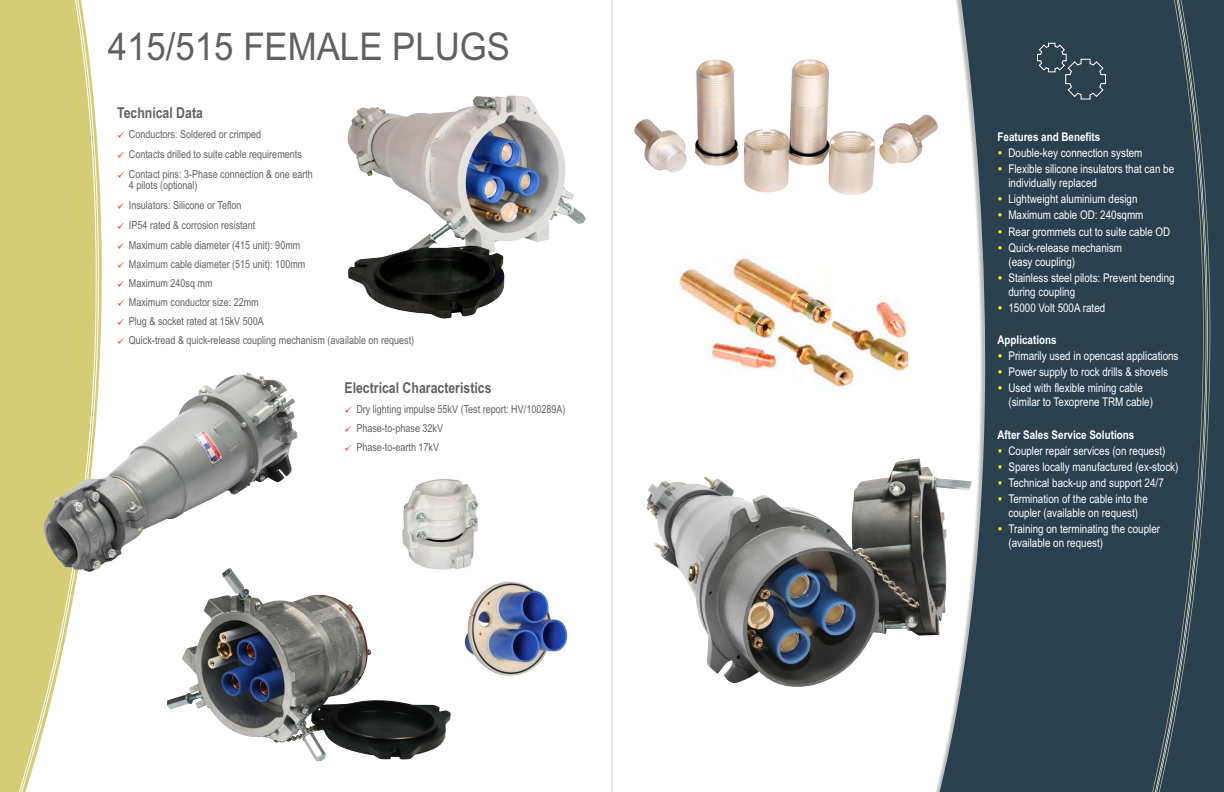
<style>
.page{position:relative;width:1224px;height:792px;background:#fff}
.page>*{position:absolute;margin:0;border:0;box-sizing:border-box;transform-origin:0 0}
.t1{font:38.3px "Arial";color:#616161;scale:.91 1}
.t2{font:700 15px "Arial Narrow";color:#616161}
.t3{font:12px/16.1px "Arial Narrow";color:#fff}
.t4{font:700 12px "Arial Narrow";color:#fff}
.t5{font:11px/19px "Arial Narrow";color:#616161}
.t6{font:9.4px/19px "Wingdings";color:#ed3338;text-align:justify}
</style>
<div class="page">
<svg style="left:0;top:0;width:121px;height:792px"></svg>
<svg style="left:936px;top:0;width:213px;height:792px;background:#435764"></svg>
<hr style="left:15px;top:0;width:2px;height:792px;background:#d6cc75">
<svg style="left:17px;top:0;width:82px;height:792px"></svg>
<svg style="left:1149px;top:0;width:75px;height:792px;background:#2f4552"></svg>
<img style="left:402px;top:478px;width:77px;height:92px">
<hr style="left:612px;top:0;width:1px;height:792px;background:#d6d4cc">
<img style="left:675px;top:254px;width:234px;height:135px">
<img style="left:634px;top:48px;width:316px;height:159px">
<img style="left:347px;top:95px;width:238px;height:224px">
<svg style="left:1037px;top:42px;width:69px;height:58px;background:#384e5c"></svg>
<img style="left:646px;top:458px;width:326px;height:232px">
<img style="left:54px;top:372px;width:244px;height:182px">
<img style="left:464px;top:581px;width:104px;height:95px">
<img style="left:168px;top:568px;width:283px;height:194px">
<svg style="left:998px;top:151px;width:4px;height:4px"></svg>
<svg style="left:998px;top:167px;width:4px;height:4px"></svg>
<svg style="left:998px;top:197px;width:4px;height:4px"></svg>
<svg style="left:998px;top:214px;width:4px;height:3px"></svg>
<svg style="left:998px;top:230px;width:4px;height:3px"></svg>
<svg style="left:998px;top:246px;width:4px;height:3px"></svg>
<svg style="left:998px;top:276px;width:4px;height:3px"></svg>
<svg style="left:998px;top:306px;width:4px;height:3px"></svg>
<svg style="left:998px;top:354px;width:4px;height:4px"></svg>
<svg style="left:998px;top:370px;width:4px;height:4px"></svg>
<svg style="left:998px;top:386px;width:4px;height:4px"></svg>
<svg style="left:998px;top:449px;width:4px;height:3px"></svg>
<svg style="left:998px;top:465px;width:4px;height:3px"></svg>
<svg style="left:998px;top:481px;width:4px;height:3px"></svg>
<svg style="left:998px;top:497px;width:4px;height:3px"></svg>
<svg style="left:998px;top:527px;width:4px;height:4px"></svg>
<h1 class="t1" style="left:108px;top:33px;width:443px">415/515 FEMALE PLUGS</h1>
<p class="t2" style="left:117px;top:107px;width:87px">Technical Data</p>
<p class="t5" style="left:129px;top:125px;width:186px;line-height:20px">Conductors: Soldered or crimped<br>Contacts drilled to suite cable requirements<br>Contact pins: 3-Phase connection &amp; one earth</p>
<p class="t5" style="left:129px;top:176px;width:128px;line-height:20px">4 pilots (optional)<br>Insulators: Silicone or Teflon<br>IP54 rated &amp; corrosion resistant</p>
<p class="t5" style="left:129px;top:256px;width:287px">Maximum cable diameter (515 unit): 100mm<br>Maximum 240sq mm<br>Maximum conductor size: 22mm<br>Plug &amp; socket rated at 15kV 500A<br>Quick-tread &amp; quick-release coupling mechanism (available on request)</p>
<p class="t6" style="left:117px;top:126px;width:9px;line-height:20px">✓ ✓ ✓</p>
<p class="t6" style="left:117px;top:197px;width:9px;line-height:20px">✓ ✓ ✓</p>
<p class="t6" style="left:117px;top:257px;width:9px">✓ ✓ ✓ ✓ ✓</p>
<p class="t5" style="left:129px;top:237px;width:173px">Maximum cable diameter (415 unit): 90mm</p>
<p class="t2" style="left:345px;top:382px;width:148px">Electrical Characteristics</p>
<p class="t6" style="left:345px;top:401px;width:9px">✓ ✓ ✓</p>
<p class="t5" style="left:356px;top:400px;width:211px">Dry lighting impulse 55kV (Test report: HV/100289A)<br>Phase-to-phase 32kV<br>Phase-to-earth 17kV</p>
<p class="t4" style="left:998px;top:132px;width:104px">Features and Benefits</p>
<p class="t3" style="left:1008px;top:146px;width:167px">Double-key connection system<br>Flexible silicone insulators that can be</p>
<p class="t3" style="left:1008px;top:176px;width:163px">individually replaced<br>Lightweight aluminium design<br>Maximum cable OD: 240sqmm<br>Rear grommets cut to suite cable OD<br>Quick-release mechanism</p>
<p class="t3" style="left:1008px;top:254px;width:168px">(easy coupling)<br>Stainless steel pilots: Prevent bending</p>
<p class="t3" style="left:1008px;top:285px;width:98px">during coupling<br>15000 Volt 500A rated</p>
<p class="t4" style="left:998px;top:335px;width:61px">Applications</p>
<p class="t3" style="left:1008px;top:349px;width:172px">Primarily used in opencast applications<br>Power supply to rock drills &amp; shovels<br>Used with flexible mining cable</p>
<p class="t3" style="left:1008px;top:395px;width:146px">(similar to Texoprene TRM cable)</p>
<p class="t4" style="left:998px;top:430px;width:138px">After Sales Service Solutions</p>
<p class="t3" style="left:1008px;top:443px;width:172px">Coupler repair services (on request)<br>Spares locally manufactured (ex-stock)<br>Technical back-up and support 24/7<br>Termination of the cable into the</p>
<p class="t3" style="left:1008px;top:506px;width:153px">coupler (available on request)<br>Training on terminating the coupler</p>
<p class="t3" style="left:1008px;top:536px;width:96px">(available on request)</p>
</div>
